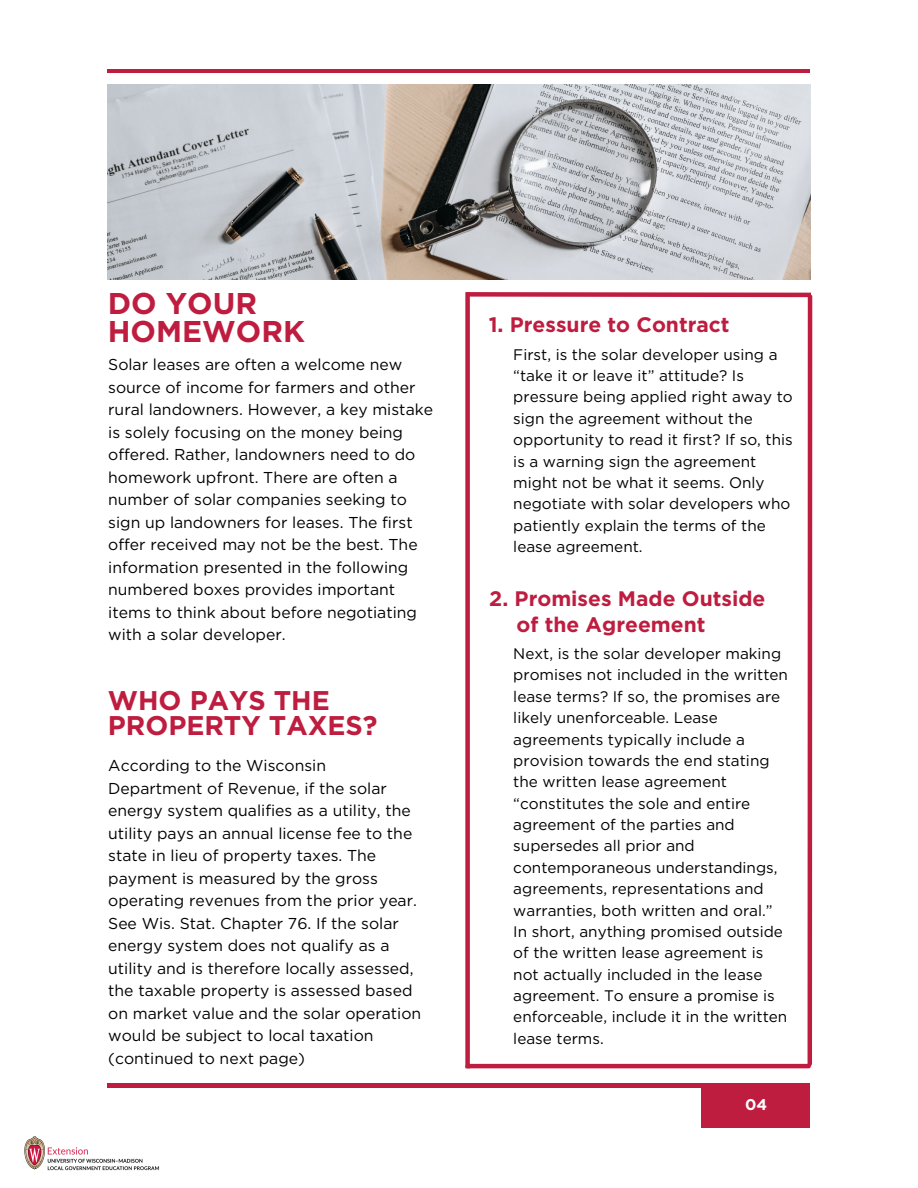
<style>
.page{position:relative;width:918px;height:1188px;background:#fff}
.page>*{position:absolute;margin:0;border:0;box-sizing:border-box;transform-origin:0 0}
.t1{font:700 30px/28.2px "Gotham";color:#be1d3f}
.t2{font:700 27px/24.8px "Gotham";color:#be1d3f}
.t3{font:700 21px "Gotham";color:#be1d3f}
.t4{font:15.75px/22.5px "Gotham";color:#000}
.t5{font:700 15.6px "Gotham";color:#fff}
.t6{font:15.3px/21.3px "Gotham";color:#000}
</style>
<div class="page">
<div style="left:701px;top:1084px;width:108px;height:44px;background:#be1d3f"></div>
<hr style="left:107px;top:1084px;width:703px;height:3px;background:#be1d3f">
<hr style="left:107px;top:69px;width:703px;height:4px;background:#be1d3f">
<img style="left:108px;top:85px;width:703px;height:194px">
<img style="left:24px;top:1136px;width:135px;height:35px">
<svg style="left:470px;top:292px;width:343px;height:7px"></svg>
<hr style="left:468px;top:1064px;width:341px;height:4px;background:#be1d3f">
<div style="left:465px;top:292px;width:5px;height:776px;background:#be1d3f"></div>
<hr style="left:808px;top:297px;width:4px;height:767px;background:#be1d3f">
<p class="t1" style="left:108px;top:289px;width:199px">DO YOUR<br>HOMEWORK</p>
<p class="t4" style="left:108px;top:353px;width:326px">Solar leases are often a welcome new source of income for farmers and other rural landowners. However, a key mistake is solely focusing on the money being offered. Rather, landowners need to do homework upfront. There are often a number of solar companies seeking to sign up landowners for leases. The first offer received may not be the best. The information presented in the following numbered boxes provides important items to think about before negotiating with a solar developer.</p>
<p class="t2" style="left:108px;top:688px;width:271px">WHO PAYS THE<br>PROPERTY TAXES?</p>
<p class="t4" style="left:108px;top:754px;width:314px">According to the Wisconsin Department of Revenue, if the solar energy system qualifies as a utility, the utility pays an annual license fee to the state in lieu of property taxes. The payment is measured by the gross operating revenues from the prior year.<br>See Wis. Stat. Chapter 76. If the solar energy system does not qualify as a utility and is therefore locally assessed, the taxable property is assessed based on market value and the solar operation would be subject to local taxation (continued to next page)</p>
<p class="t3" style="left:489px;top:311px;width:242px">1. Pressure to Contract</p>
<p class="t6" style="left:513px;top:344px;width:281px">First, is the solar developer using a “take it or leave it” attitude? Is pressure being applied right away to sign the agreement without the opportunity to read it first? If so, this is a warning sign the agreement might not be what it seems. Only negotiate with solar developers who patiently explain the terms of the lease agreement.</p>
<p class="t3" style="left:489px;top:586px;width:278px">2. Promises Made Outside</p>
<p class="t3" style="left:516px;top:612px;width:191px">of the Agreement</p>
<p class="t6" style="left:513px;top:643px;width:276px">Next, is the solar developer making promises not included in the written lease terms? If so, the promises are likely unenforceable. Lease agreements typically include a provision towards the end stating the written lease agreement “constitutes the sole and entire agreement of the parties and supersedes all prior and contemporaneous understandings, agreements, representations and warranties, both written and oral.”</p>
<p class="t6" style="left:513px;top:921px;width:276px">In short, anything promised outside of the written lease agreement is not actually included in the lease agreement. To ensure a promise is enforceable, include it in the written lease terms.</p>
<p class="t5" style="left:745px;top:1095px;width:24px">04</p>
</div>
